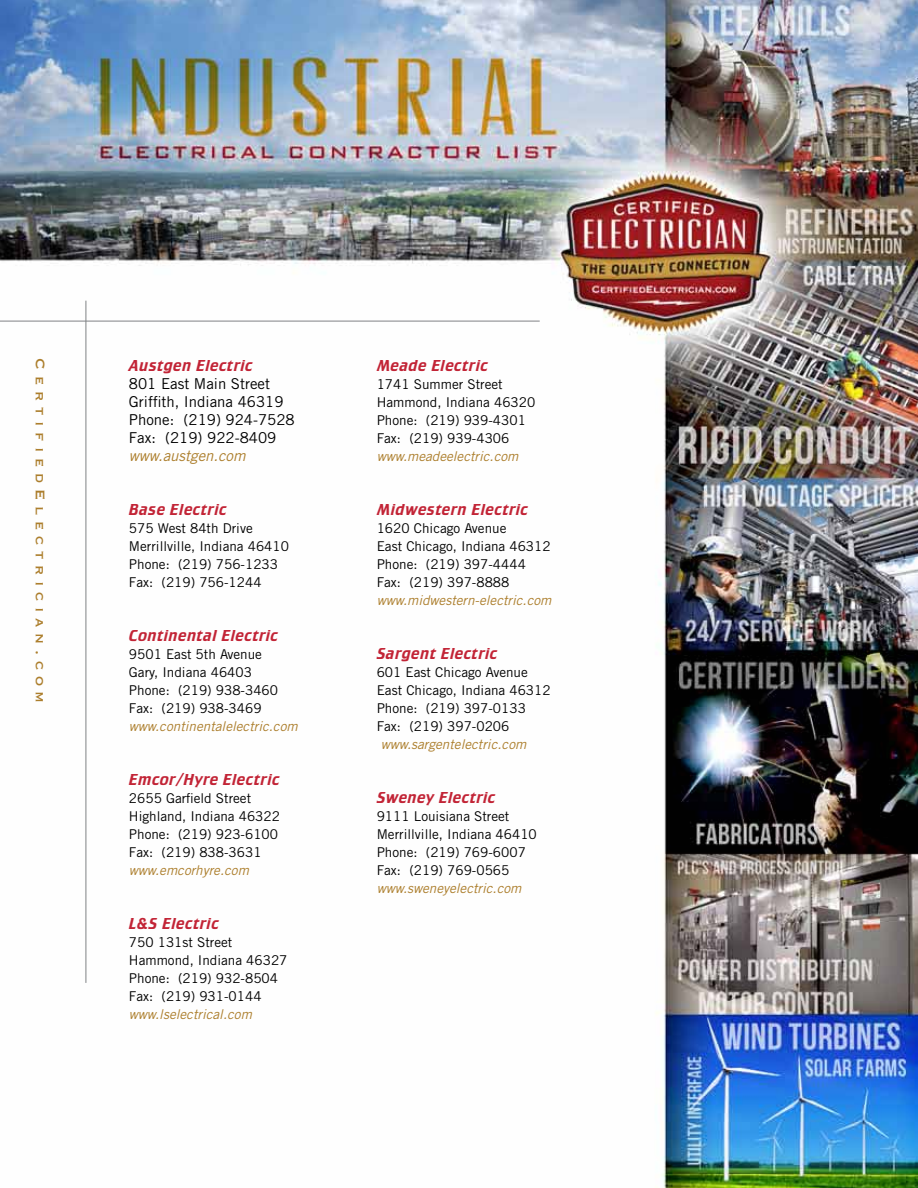
<style>
.page{position:relative;width:918px;height:1188px;background:#fff}
.page>*{position:absolute;margin:0;border:0;box-sizing:border-box;transform-origin:0 0}
.t1{font:16.5px "Crillee Italic Plain";letter-spacing:.025em;color:#c22436}
.t2{font:16.5px "Copperplate";letter-spacing:.35em;color:#ac7e2c}
.t3{font:15px/18px "Trade Gothic LT";color:#000}
.t4{font:italic 15px "Trade Gothic LT";color:#ac7e2c}
.t5{font:13.5px/18px "Trade Gothic LT";color:#000}
.t6{font:italic 13.5px "Trade Gothic LT";color:#ac7e2c}
</style>
<div class="page">
<img style="left:0;top:0;width:918px;height:1188px">
<hr style="left:86px;top:301px;width:1px;height:682px;background:#808285">
<hr style="left:0;top:321px;width:540px;height:1px;background:#808285">
<p class="t2" style="left:51px;top:358px;width:347px;rotate:90deg">CertifiedElectrician.com</p>
<p class="t1" style="left:129px;top:356px;width:125px">Austgen Electric</p>
<p class="t3" style="left:129px;top:374px;width:167px">801 East Main Street<br>Griffith, Indiana 46319<br>Phone: (219) 924-7528<br>Fax: (219) 922-8409</p>
<p class="t4" style="left:129px;top:447px;width:118px">www.austgen.com</p>
<p class="t1" style="left:129px;top:500px;width:99px">Base Electric</p>
<p class="t5" style="left:129px;top:519px;width:162px">575 West 84th Drive<br>Merrillville, Indiana 46410<br>Phone: (219) 756-1233<br>Fax: (219) 756-1244</p>
<p class="t1" style="left:129px;top:626px;width:151px">Continental Electric</p>
<p class="t5" style="left:129px;top:645px;width:151px">9501 East 5th Avenue<br>Gary, Indiana 46403<br>Phone: (219) 938-3460<br>Fax: (219) 938-3469</p>
<p class="t6" style="left:129px;top:718px;width:170px">www.continentalelectric.com</p>
<p class="t1" style="left:129px;top:770px;width:152px">Emcor/Hyre Electric</p>
<p class="t5" style="left:129px;top:789px;width:153px">2655 Garfield Street<br>Highland, Indiana 46322<br>Phone: (219) 923-6100<br>Fax: (219) 838-3631</p>
<p class="t6" style="left:129px;top:862px;width:121px">www.emcorhyre.com</p>
<p class="t1" style="left:129px;top:914px;width:91px">L&amp;S Electric</p>
<p class="t5" style="left:129px;top:933px;width:160px">750 131st Street<br>Hammond, Indiana 46327<br>Phone: (219) 932-8504<br>Fax: (219) 931-0144</p>
<p class="t6" style="left:129px;top:1006px;width:124px">www.lselectrical.com</p>
<p class="t1" style="left:377px;top:356px;width:113px">Meade Electric</p>
<p class="t5" style="left:377px;top:375px;width:160px">1741 Summer Street<br>Hammond, Indiana 46320<br>Phone: (219) 939-4301<br>Fax: (219) 939-4306</p>
<p class="t6" style="left:377px;top:448px;width:143px">www.meadeelectric.com</p>
<p class="t1" style="left:377px;top:500px;width:153px">Midwestern Electric</p>
<p class="t5" style="left:377px;top:519px;width:175px">1620 Chicago Avenue<br>East Chicago, Indiana 46312<br>Phone: (219) 397-4444<br>Fax: (219) 397-8888</p>
<p class="t6" style="left:377px;top:592px;width:176px">www.midwestern-electric.com</p>
<p class="t1" style="left:377px;top:644px;width:122px">Sargent Electric</p>
<p class="t5" style="left:377px;top:663px;width:175px">601 East Chicago Avenue<br>East Chicago, Indiana 46312<br>Phone: (219) 397-0133<br>Fax: (219) 397-0206</p>
<p class="t6" style="left:381px;top:736px;width:147px">www.sargentelectric.com</p>
<p class="t1" style="left:377px;top:788px;width:120px">Sweney Electric</p>
<p class="t5" style="left:377px;top:807px;width:162px">9111 Louisiana Street<br>Merrillville, Indiana 46410<br>Phone: (219) 769-6007<br>Fax: (219) 769-0565</p>
<p class="t6" style="left:377px;top:880px;width:146px">www.sweneyelectric.com</p>
</div>
